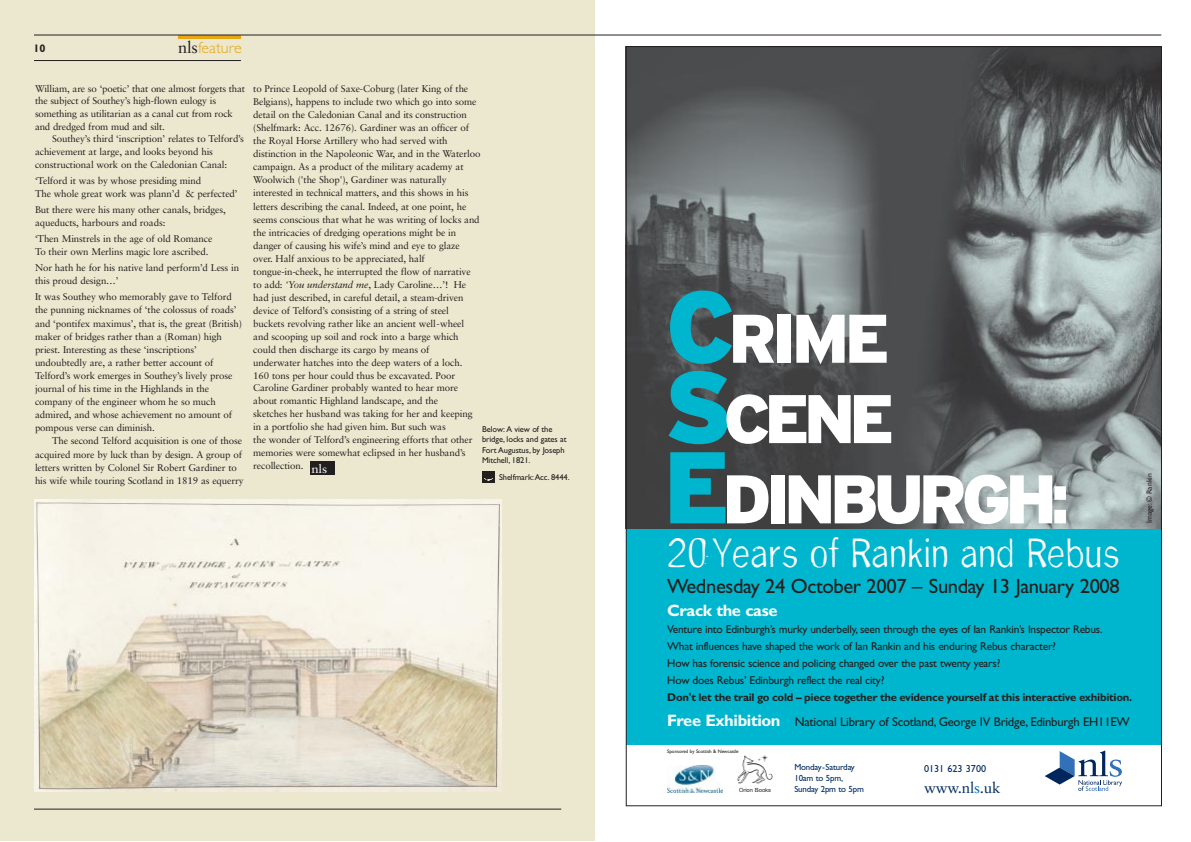
<style>
.page{position:relative;width:1191px;height:842px;background:#fff}
.page>*{position:absolute;margin:0;border:0;box-sizing:border-box;transform-origin:0 0}
.t1{font:900 68.6px/80.3px "Interstate";letter-spacing:-.085em;color:#fff}
.t2{font:36.5px "De Generate";letter-spacing:-.005em;color:#fff}
.t3{font:20.6px "Gill Sans";letter-spacing:-.02em;color:#231f1f}
.t4{font:700 16.5px "Gill Sans";letter-spacing:-.02em;color:#fff}
.t5{font:300 16px "Gill Sans";color:#e7a612}
.t6{font:15.2px "Sabon";letter-spacing:-.01em;color:#002d62}
.t7{font:12.7px "Gill Sans";letter-spacing:-.02em;color:#231f1f}
.t8{font:11.4px/17px "Gill Sans";letter-spacing:-.02em;color:#231f1f}
.t9{font:700 11.3px "Gill Sans";letter-spacing:-.02em;color:#231f1f}
.t10{font:700 11px "Gill Sans";color:#231f1f}
.t11{font:10.2px "Gill Sans";color:#002d62}
.t12{font:9.8px/13px "Sabon";letter-spacing:-.01em;color:#231f1f}
.t13{font:8.9px/11px "Gill Sans";letter-spacing:-.02em;color:#002d62}
.t14{font:8.5px/10.5px "Gill Sans";letter-spacing:-.01em;color:#231f1f}
.t15{font:7.6px "Gill Sans";color:#231f1f}
.t16{font:5.7px "Helvetica Neue";color:#231f1f}
.t17{font:5.1px "Gill Sans";letter-spacing:-.015em;color:#231f1f}
.s1{font-family:"Sabon";font-weight:400;font-size:16.5px;color:#231f1f}
.s2{font-style:italic}
.s3{font-size:12px;color:#fff}
.s4{font-size:101.6px;color:#00b6ce}
.s5{font-family:"Helvetica Neue";font-stretch:condensed}
.s6{font-weight:700;font-size:16.5px;color:#fff}
.s7{color:#006bb6}
</style>
<div class="page">
<div style="left:0;top:0;width:595px;height:842px;background:#ebe8cf"></div>
<hr style="left:34px;top:60px;width:207px;height:1px;background:#231f1f">
<hr style="left:178px;top:35px;width:63px;height:4px;background:#e7a612">
<hr style="left:34px;top:35px;width:1127px;height:1px;background:#231f1f">
<hr style="left:34px;top:809px;width:527px;height:1px;background:#231f1f">
<div style="left:310px;top:461px;width:24px;height:14px;background:#231f1f"></div>
<img style="left:34px;top:500px;width:467px;height:291px">
<svg style="left:483px;top:472px;width:11px;height:11px"></svg>
<div style="left:626px;top:529px;width:535px;height:215px;background:#00b6ce"></div>
<img style="left:628px;top:48px;width:263px;height:481px">
<svg style="left:891px;top:48px;width:269px;height:481px;background:#6f7576"></svg>
<img style="left:667px;top:765px;width:55px;height:27px">
<svg style="left:1045px;top:751px;width:77px;height:40px"></svg>
<img style="left:737px;top:756px;width:36px;height:28px">
<p class="t10" style="left:34px;top:45px;width:14px">10</p>
<h3 class="t5" style="left:178px;top:42px;width:65px"><span class="s1">nls</span>feature</h3>
<p class="t12" style="left:35px;top:83px;width:212px;line-height:12.7px">William, are so ‘poetic’ that one almost forgets that the subject of Southey’s high-flown eulogy is something as utilitarian as a canal cut from rock and dredged from mud and silt.</p>
<p class="t12" style="left:35px;top:133px;width:210px;text-indent:17px">Southey’s third ‘inscription’ relates to Telford’s achievement at large, and looks beyond his constructional work on the Caledonian Canal:</p>
<p class="t12" style="left:35px;top:175px;width:204px">‘Telford it was by whose presiding mind<br>The whole great work was plann’d &amp; perfected’</p>
<p class="t12" style="left:35px;top:204px;width:192px">But there were his many other canals, bridges, aqueducts, harbours and roads:</p>
<p class="t12" style="left:35px;top:233px;width:179px">‘Then Minstrels in the age of old Romance<br>To their own Merlins magic lore ascribed.</p>
<p class="t12" style="left:35px;top:262px;width:206px">Nor hath he for his native land perform’d Less in this proud design…’</p>
<p class="t12" style="left:35px;top:291px;width:209px">It was Southey who memorably gave to Telford the punning nicknames of ‘the colossus of roads’ and ‘pontifex maximus’, that is, the great (British) maker of bridges rather than a (Roman) high priest. Interesting as these ‘inscriptions’ undoubtedly are, a rather better account of Telford’s work emerges in Southey’s lively prose journal of his time in the Highlands in the company of the engineer whom he so much admired, and whose achievement no amount of pompous verse can diminish.</p>
<p class="t12" style="left:35px;top:435px;width:210px;text-indent:17px">The second Telford acquisition is one of those acquired more by luck than by design. A group of letters written by Colonel Sir Robert Gardiner to his wife while touring Scotland in 1819 as equerry</p>
<p class="t12" style="left:253px;top:83px;width:229px">to Prince Leopold of Saxe-Coburg (later King of the Belgians), happens to include two which go into some detail on the Caledonian Canal and its construction (Shelfmark: Acc. 12676). Gardiner was an officer of the Royal Horse Artillery who had served with distinction in the Napoleonic War, and in the Waterloo campaign. As a product of the military academy at Woolwich ('the Shop'), Gardiner was naturally interested in technical matters, and this shows in his letters describing the canal. Indeed, at one point, he seems conscious that what he was writing of locks and the intricacies of dredging operations might be in danger of causing his wife’s mind and eye to glaze over. Half anxious to be appreciated, half tongue-in-cheek, he interrupted the flow of narrative to add: <span class="s2">‘You understand me</span>, Lady Caroline…’! He had just described, in careful detail, a steam-driven device of Telford’s consisting of a string of steel buckets revolving rather like an ancient well-wheel and scooping up soil and rock into a barge which could then discharge its cargo by means of<br>underwater hatches into the deep waters of a loch.<br>160 tons per hour could thus be excavated. Poor Caroline Gardiner probably wanted to hear more about romantic Highland landscape, and the<br>sketches her husband was taking for her and keeping in a portfolio she had given him. But such was<br>the wonder of Telford’s engineering efforts that other memories were somewhat eclipsed in her husband’s recollection. <span class="s3">nls</span></p>
<p class="t14" style="left:482px;top:425px;width:86px">Below: A view of the bridge, locks and gates at<br>Fort Augustus, by Joseph<br>Mitchell, 1821.</p>
<p class="t14" style="left:499px;top:472px;width:72px">Shelfmark:Acc. 8444.</p>
<h1 class="t1" style="left:663px;top:304px;width:408px"><span class="s4">C</span>RIME<br><span class="s4">S</span>CENE<br><span class="s4">E</span>DINBURGH<span class="s5">:</span></h1>
<h2 class="t2" style="left:667px;top:538px;width:455px">20Years of Rankin and Rebus</h2>
<h3 class="t3" style="left:667px;top:579px;width:454px">Wednesday 24 October 2007 – Sunday 13 January 2008</h3>
<h3 class="t4" style="left:667px;top:605px;width:112px">Crack the case</h3>
<p class="t8" style="left:667px;top:622px;width:437px">Venture into Edinburgh’s murky underbelly, seen through the eyes of Ian Rankin’s Inspector Rebus.<br>What influences have shaped the work of Ian Rankin and his enduring Rebus character?<br>How has forensic science and policing changed over the past twenty years?<br>How does Rebus’ Edinburgh reflect the real city?</p>
<p class="t9" style="left:667px;top:693px;width:466px">Don't let the trail go cold – piece together the evidence yourself at this interactive exhibition.</p>
<p class="t7" style="left:667px;top:718px;width:464px"><span class="s6">Free Exhibition</span> National Library of Scotland, George IV Bridge, Edinburgh EH11EW</p>
<p class="t13" style="left:794px;top:763px;width:71px">Monday-Saturday<br>10am to 5pm,<br>Sunday 2pm to 5pm</p>
<p class="t11" style="left:924px;top:765px;width:64px">0131 623 3700</p>
<p class="t17" style="left:667px;top:749px;width:73px">Sponsored by Scottish &amp; Newcastle</p>
<h3 class="t6" style="left:924px;top:782px;width:78px">www.nl<span class="s7">s</span>.uk</h3>
<p class="t16" style="left:739px;top:788px;width:34px">Orion Books</p>
<p class="t15" style="left:1147px;top:523px;width:51px;rotate:-90deg">Image: © Rankin</p>
</div>
